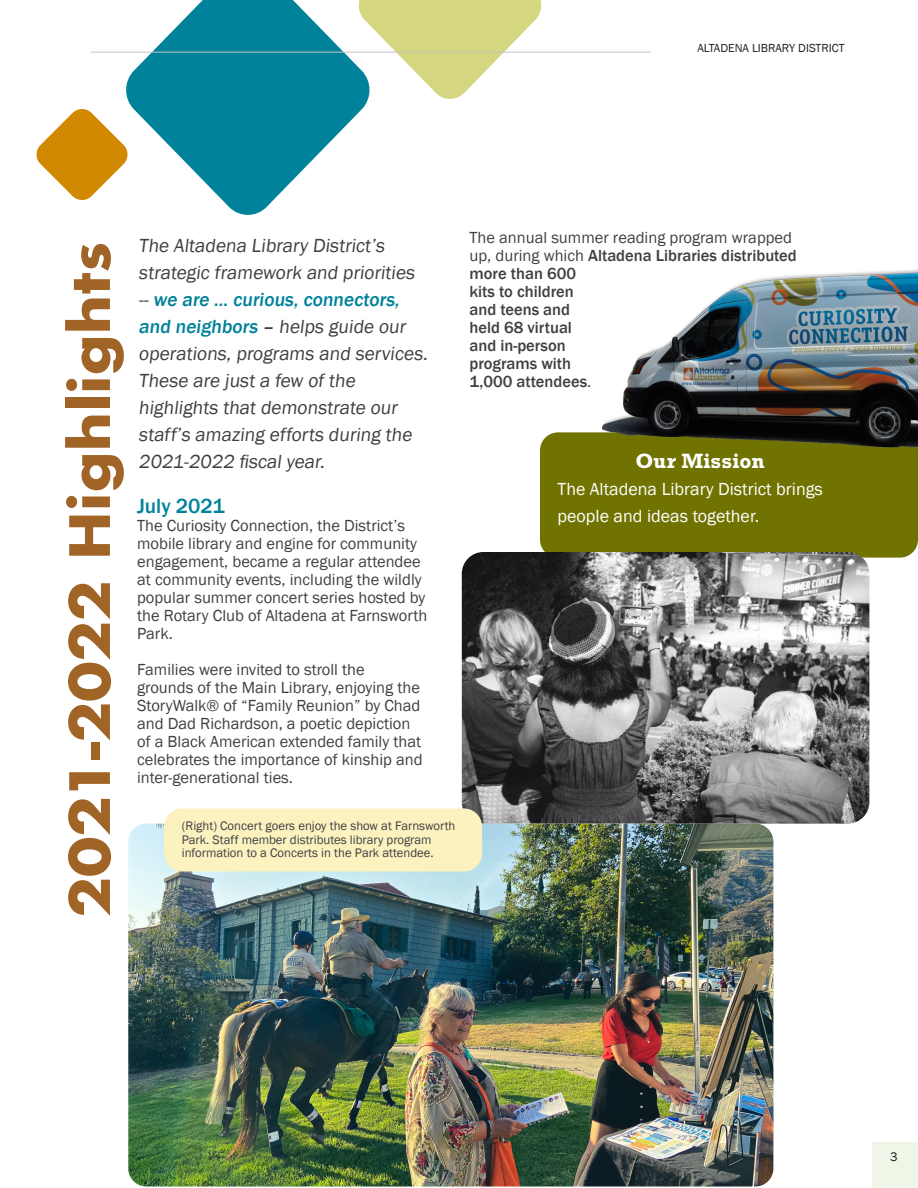
<style>
.page{position:relative;width:918px;height:1188px;background:#fff}
.page>*{position:absolute;margin:0;border:0;box-sizing:border-box;transform-origin:0 0}
.H1_left{font:700 54px "Futura";color:#a16427;scale:1.1 1}
.Body_Copy_left{font:700 21px "Rockwell Std";color:#fff}
.Body_Copy_left-2{font:500 21px "Franklin Gothic";color:#00829a}
.Intro_Text_left{font:19.5px/27px "Franklin Gothic";color:#403f42}
.Body_Copy_left-3{font:18px/27px "Franklin Gothic";color:#fff}
.Body_Copy_left-4{font:16.5px/18px "Franklin Gothic";color:#403f42}
.Body_Copy_left-5{font:500 16.5px/18px "Franklin Gothic";color:#403f42}
.Body_Copy_left-6{font:12.75px/13.5px "Franklin Gothic";color:#403f42}
.t1{font:12.75px "Franklin Gothic";color:#231f20}
.t2{font:12px "Franklin Gothic";color:#231f20}
.s1{font-weight:500;color:#00829a}
.s2{font-weight:500}
.s3{font-weight:400}
</style>
<div class="page">
<svg style="left:36px;top:109px;width:88px;height:91px"></svg>
<svg style="left:124px;top:0;width:244px;height:215px;fill:#00829a"></svg>
<svg style="left:357px;top:0;width:186px;height:101px"></svg>
<hr style="left:91px;top:52px;width:560px;height:1px;background:#c6c5c6">
<div style="left:540px;top:432px;width:378px;height:126px;background:#707300;border-radius:18px"></div>
<img style="left:462px;top:552px;width:407px;height:272px">
<img style="left:128px;top:824px;width:645px;height:362px">
<img style="left:700px;top:864px;width:218px;height:324px">
<img style="left:603px;top:269px;width:315px;height:180px">
<div style="left:164px;top:808px;width:318px;height:64px;background:#fbf2c0;border-radius:18px"></div>
<p class="t2" style="left:697px;top:40px;width:149px">ALTADENA LIBRARY DISTRICT</p>
<p class="H1_left" style="left:51px;top:917px;width:615px;rotate:-90deg">2021-2022 Highlights</p>
<p class="Intro_Text_left" style="left:139px;top:232px;width:294px">The Altadena Library District’s strategic framework and priorities -- <span class="s1">we are ... curious, connectors, and neighbors</span> <span class="s2">–</span> helps guide our operations, programs and services.</p>
<p class="Intro_Text_left" style="left:139px;top:367px;width:278px">These are j ust a few of the highlights that demonstrate our staff’s amazing efforts during the<br>2021-2022 fiscal year.</p>
<p class="Body_Copy_left-2" style="left:137px;top:493px;width:89px">July 2021</p>
<p class="Body_Copy_left-4" style="left:137px;top:517px;width:292px">The Curiosity Connection, the District’s mobile library and engine for community engagement, became a regular attendee at community events, including the wildly popular summer concert series hosted by the Rotary Club of Altadena at Farnsworth Park.</p>
<p class="Body_Copy_left-4" style="left:137px;top:661px;width:287px">Families were invited to stroll the grounds of the Main Library, enjoying the StoryWalk® of “Family Reunion” by Chad and Dad Richardson, a poetic depiction of a Black American extended family that celebrates the importance of kinship and inter-generational ties.</p>
<p class="Body_Copy_left-6" style="left:182px;top:819px;width:275px">(Right) Concert goers enjoy the show at Farnsworth<br>Park. Staff member distributes library program information to a Concerts in the Park attendee.</p>
<p class="Body_Copy_left-5" style="left:470px;top:229px;width:329px"><span class="s3">The annual summer reading program wrapped up, during which</span> Altadena Libraries distributed more than 600<br>kits to children<br>and teens and<br>held 68 virtual<br>and in-person<br>programs with<br>1,000 attendees<span class="s3">.</span></p>
<p class="Body_Copy_left" style="left:636px;top:449px;width:131px">Our Mission</p>
<p class="Body_Copy_left-3" style="left:558px;top:476px;width:267px">The Altadena Library District brings people and ideas together.</p>
<p class="t1" style="left:890px;top:1149px;width:9px">3</p>
</div>
